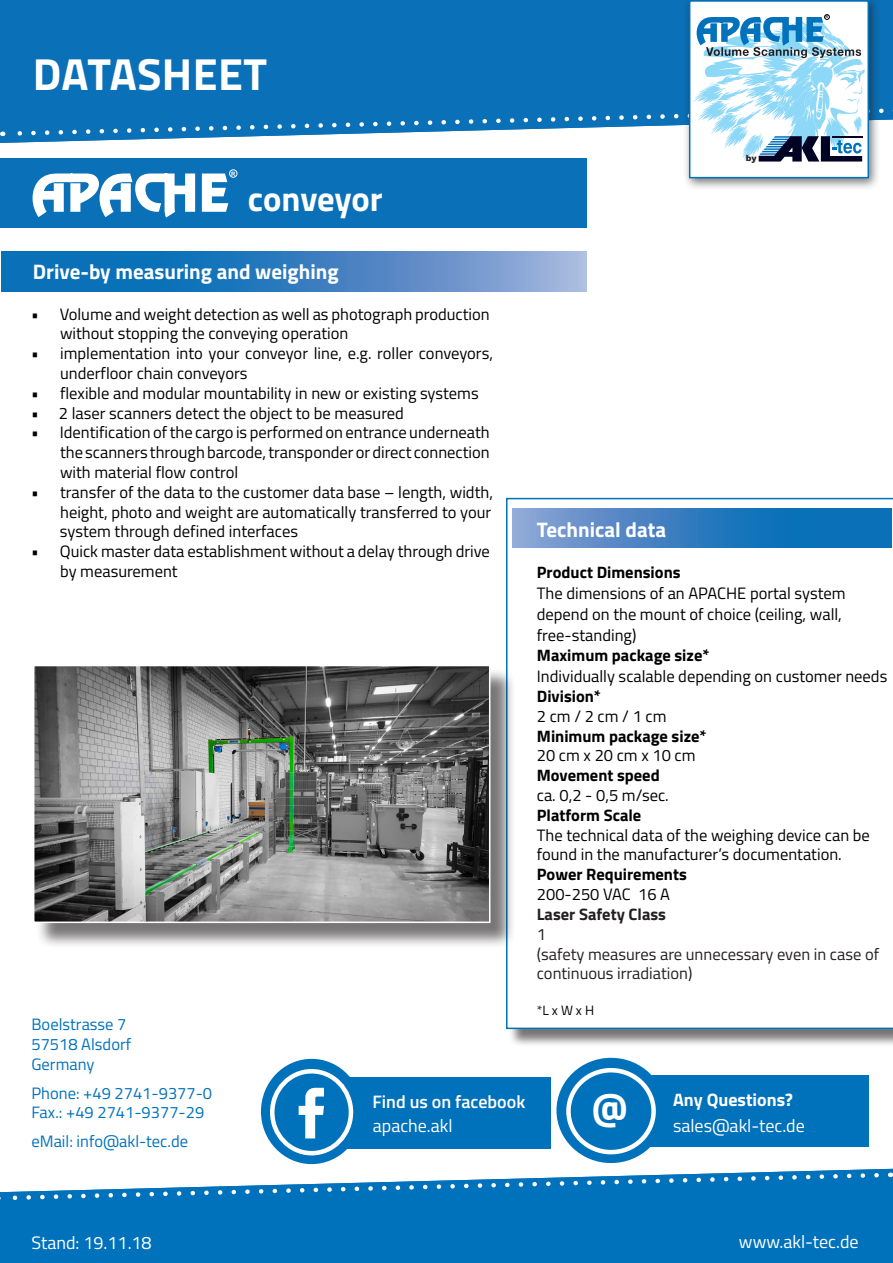
<style>
.page{position:relative;width:893px;height:1263px;background:#fff}
.page>*{position:absolute;margin:0;border:0;box-sizing:border-box;transform-origin:0 0}
.t1{font:700 45px "Titillium Web";letter-spacing:.005em;color:#fff}
.t2{font:700 36px "Titillium Web";color:#fff}
.t3{font:700 34.5px "Titillium Web";letter-spacing:-.005em;color:#fff}
.t4{font:700 21px "Titillium Web";color:#fff}
.t5{font:18px "Titillium Web";color:#fff}
.t6{font:600 18px "Titillium Web";color:#fff}
.t7{font:700 18px "Titillium Web";color:#fff}
.t8{font:16.5px/19.8px "Titillium Web";color:#000001}
.t9{font:16.5px/19.8px "Titillium Web";color:#000}
.t10{font:16.5px/19.8px "Titillium Web";color:#0072bc}
.t11{font:700 16.5px/19.8px "Titillium Web";color:#000}
.t12{font:16.5px/19.8px "Titillium Web";color:#231f20}
.t13{font:700 16.5px/19.8px "Titillium Web";color:#231f20}
.t14{font:700 16.5px "Titillium Web";color:#000001}
.t15{font:13.5px "Titillium Web";color:#000001}
.t16{font:900 8.55px "Arial";color:#231f20}
.t17{font:700 6px "Arial";color:#fff}
.t18{font:700 3.9px "Arial";color:#231f20}
.s1{font-weight:400}
.s2{font-weight:700}
.s3{font-weight:400;color:#000}
.s4{font-weight:400;color:#000001}
.s5{color:#231f20}
</style>
<div class="page">
<div style="left:0;top:0;width:893px;height:143px;background:#0a70b8"></div>
<div style="left:0;top:158px;width:587px;height:69px;background:#0a70b8"></div>
<svg style="left:0;top:1163px;width:893px;height:100px;background:#1a80c2"></svg>
<div style="left:638px;top:1076px;width:231px;height:71px;background:#0072bc"></div>
<svg style="left:559px;top:1060px;width:104px;height:101px;fill:#0072bc"></svg>
<div style="left:556px;top:1058px;width:110px;height:105px;border:4px solid #0072bc;border-radius:50%"></div>
<div style="left:568px;top:1070px;width:86px;height:82px;background:#0072bc;border-radius:50%"></div>
<div style="left:566px;top:1068px;width:90px;height:86px;border:4px solid #fff;border-radius:50%"></div>
<div style="left:336px;top:1077px;width:215px;height:71px;background:#0072bc"></div>
<svg style="left:263px;top:1061px;width:97px;height:101px;fill:#0072bc"></svg>
<div style="left:261px;top:1059px;width:101px;height:105px;border:4px solid #0072bc;border-radius:50%"></div>
<div style="left:272px;top:1071px;width:79px;height:82px;background:#0072bc;border-radius:50%"></div>
<div style="left:270px;top:1069px;width:83px;height:86px;border:4px solid #fff;border-radius:50%"></div>
<svg style="left:299px;top:1088px;width:25px;height:50px"></svg>
<svg style="left:0;top:1170px;width:881px;height:33px"></svg>
<div style="left:683px;top:0;width:198px;height:190px;background:#231f20;opacity:.61"></div>
<div style="left:690px;top:1px;width:178px;height:177px;background:#fff"></div>
<svg style="left:2px;top:14px;width:884px;height:148px"></svg>
<div style="left:689px;top:0;width:180px;height:178px;border:2px solid #0072bc"></div>
<div style="left:229px;top:170px;width:8px;height:7px;border:1px solid #fff;border-radius:50%"></div>
<svg style="left:33px;top:173px;width:195px;height:45px"></svg>
<div style="left:508px;top:500px;width:385px;height:548px;background:#231f20;opacity:.61"></div>
<svg style="left:506px;top:498px;width:387px;height:531px"></svg>
<svg style="left:1px;top:252px;width:586px;height:39px;background:#3e84c2"></svg>
<svg style="left:512px;top:508px;width:379px;height:40px;background:#377fc0"></svg>
<div style="left:36px;top:668px;width:480px;height:280px;background:#231f20;opacity:.61"></div>
<img style="left:36px;top:668px;width:451px;height:252px">
<div style="left:33px;top:665px;width:457px;height:258px;border:2px solid #fff"></div>
<h1 class="t1" style="left:33px;top:40px;width:236px">DATASHEET</h1>
<p class="t18" style="left:826px;top:14px;width:4px">R</p>
<p class="t17" style="left:231px;top:169px;width:6px">R</p>
<p class="t3" style="left:248px;top:173px;width:136px">conveyor</p>
<p class="t16" style="left:746px;top:151px;width:12px">by</p>
<p class="t4" style="left:33px;top:255px;width:307px">Drive-by measuring and weighing</p>
<p class="t8" style="left:60px;top:303px;width:431px;text-indent:-29px">• Volume and weight detection as well as photograph production without stopping the conveying operation</p>
<p class="t8" style="left:60px;top:343px;width:434px;text-indent:-29px">• implementation into your conveyor line, e.g. roller conveyors, underfloor chain conveyors</p>
<p class="t8" style="left:31px;top:382px;width:449px">• flexible and modular mountability in new or existing systems</p>
<p class="t8" style="left:31px;top:402px;width:374px">• 2 laser scanners detect the object to be measured</p>
<p class="t8" style="left:60px;top:422px;width:431px;text-align:justify;text-indent:-29px">• Identification of the cargo is performed on entrance underneath the scanners through barcode, transponder or direct connection with material flow control</p>
<p class="t8" style="left:60px;top:481px;width:434px;text-align:justify;text-indent:-29px">• transfer of the data to the customer data base – length, width, height, photo and weight are automatically transferred to your system through defined interfaces</p>
<p class="t8" style="left:60px;top:541px;width:431px;text-indent:-29px">• Quick master data establishment without a delay through drive by measurement</p>
<p class="t10" style="left:31px;top:1014px;width:101px">Boelstrasse 7<br>57518 Alsdorf<br>Germany</p>
<p class="t10" style="left:31px;top:1082px;width:182px">Phone: +49 2741-9377-0<br>Fax.: +49 2741-9377-29</p>
<p class="t10" style="left:31px;top:1131px;width:158px">eMail: info@akl-tec.de</p>
<p class="t6" style="left:372px;top:1088px;width:154px">Find us on facebook</p>
<p class="t5" style="left:373px;top:1112px;width:81px">apache.akl</p>
<p class="t4" style="left:537px;top:513px;width:131px">Technical data</p>
<p class="t14" style="left:537px;top:560px;width:145px">Product Dimensions</p>
<p class="t9" style="left:537px;top:582px;width:310px;line-height:21px">The dimensions of an APACHE portal system depend on the mount of choice (ceiling, wall,</p>
<p class="t9" style="left:537px;top:625px;width:101px">free-standing)</p>
<p class="t11" style="left:537px;top:645px;width:174px">Maximum package size*</p>
<p class="t9" style="left:537px;top:666px;width:352px">Individually scalable depending on customer needs</p>
<p class="t14" style="left:537px;top:684px;width:66px">Division*</p>
<p class="t9" style="left:537px;top:705px;width:131px">2 cm / 2 cm / 1 cm</p>
<p class="t11" style="left:537px;top:725px;width:171px">Minimum package size*<br><span class="s1">20 cm x 20 cm x 10 cm</span></p>
<p class="t9" style="left:537px;top:765px;width:134px"><span class="s2">Movement speed </span>ca. 0,2 - 0,5 m/sec.</p>
<p class="t11" style="left:537px;top:804px;width:106px">Platform Scale</p>
<p class="t9" style="left:537px;top:824px;width:335px">The technical data of the weighing device can be found in the manufacturer’s documentation.</p>
<p class="t11" style="left:537px;top:864px;width:151px">Power Requirements</p>
<p class="t13" style="left:537px;top:883px;width:135px"><span class="s3">200-250</span> <span class="s4">VAC 16 A<br></span>Laser Safety Class<br><span class="s1">1</span></p>
<p class="t12" style="left:537px;top:943px;width:344px">(safety measures are unnecessary even in case of continuous irradiation)</p>
<p class="t15" style="left:537px;top:1001px;width:59px"><span class="s5">*</span>L x W x H</p>
<h2 class="t2" style="left:592px;top:1080px;width:37px">@</h2>
<p class="t7" style="left:673px;top:1086px;width:122px">Any Questions?</p>
<p class="t5" style="left:673px;top:1112px;width:133px">sales@akl-tec.de</p>
<p class="t5" style="left:31px;top:1229px;width:122px">Stand: 19.11.18</p>
<p class="t5" style="left:739px;top:1229px;width:121px">www.akl-tec.de</p>
</div>
